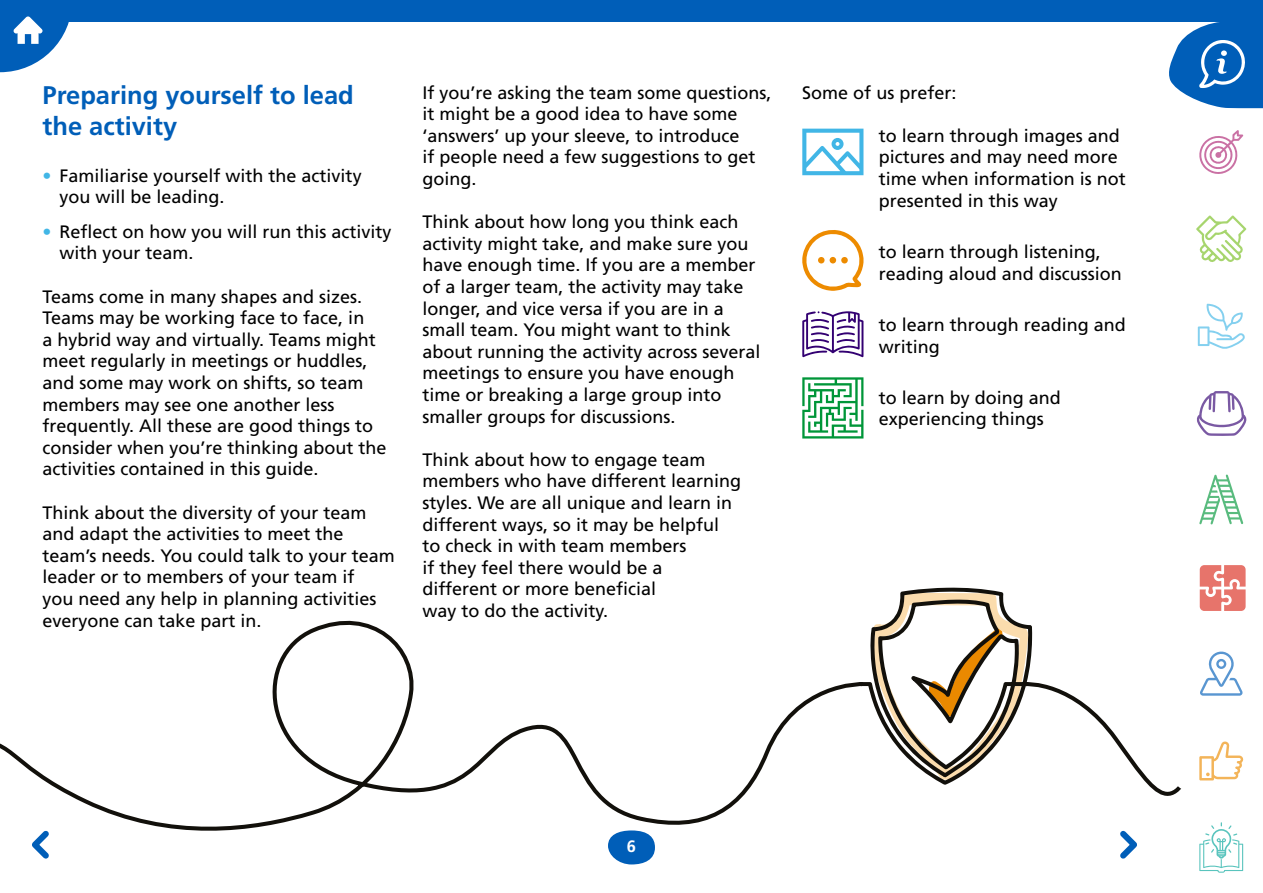
<style>
.page{position:relative;width:1263px;height:893px;background:#fff}
.page>*{position:absolute;margin:0;border:0;box-sizing:border-box;transform-origin:0 0}
.Case_Study_Header_3{font:700 25.5px/30.6px "Frutiger LT Std";color:#005eb8}
.Body_12pt_-_Black{font:18px/21.6px "Frutiger LT Std";color:#000}
.t1{font:700 16.5px "Frutiger LT Std";color:#fff}
.s1{color:#41b6e6}
.s2{color:#fff}
</style>
<div class="page">
<svg style="left:802px;top:230px;width:61px;height:61px"></svg>
<svg style="left:802px;top:311px;width:61px;height:46px"></svg>
<svg style="left:802px;top:377px;width:61px;height:62px"></svg>
<svg style="left:802px;top:129px;width:61px;height:46px"></svg>
<svg style="left:0;top:588px;width:1166px;height:243px"></svg>
<svg style="left:1166px;top:21px;width:97px;height:852px"></svg>
<svg style="left:608px;top:830px;width:47px;height:34px"></svg>
<svg style="left:26px;top:825px;width:28px;height:34px"></svg>
<svg style="left:1114px;top:825px;width:29px;height:34px"></svg>
<div style="left:0;top:0;width:1263px;height:21px;background:#005eb8"></div>
<svg style="left:0;top:16px;width:72px;height:56px"></svg>
<p class="Case_Study_Header_3" style="left:43px;top:80px;width:313px">Preparing yourself to lead the activity</p>
<p class="Body_12pt_-_Black" style="left:60px;top:165px;width:304px;text-indent:-17px"><span class="s1">•</span> Familiarise yourself with the activity you will be leading.</p>
<p class="Body_12pt_-_Black" style="left:60px;top:221px;width:334px;text-indent:-17px"><span class="s1">•</span> Reflect on how you will run this activity with your team.</p>
<p class="Body_12pt_-_Black" style="left:43px;top:286px;width:346px">Teams come in many shapes and sizes.<br>Teams may be working face to face, in<br>a hybrid way and virtually. Teams might meet regularly in meetings or huddles, and some may work on shifts, so team members may see one another less frequently. All these are good things to consider when you’re thinking about the activities contained in this guide.</p>
<p class="Body_12pt_-_Black" style="left:43px;top:502px;width:354px">Think about the diversity of your team and adapt the activities to meet the team’s needs. You could talk to your team leader or to members of your team if<br>you need any help in planning activities everyone can take part in.</p>
<p class="Body_12pt_-_Black" style="left:422px;top:82px;width:351px">If you’re asking the team some questions, it might be a good idea to have some ‘answers’ up your sleeve, to introduce<br>if people need a few suggestions to get going.</p>
<p class="Body_12pt_-_Black" style="left:422px;top:211px;width:340px">Think about how long you think each activity might take, and make sure you have enough time. If you are a member of a larger team, the activity may take longer, and vice versa if you are in a small team. You might want to think about running the activity across several meetings to ensure you have enough time or breaking a large group into smaller groups for discussions.</p>
<p class="Body_12pt_-_Black" style="left:422px;top:449px;width:320px">Think about how to engage team members who have different learning styles. We are all unique and learn in different ways, so it may be helpful to check in with team members<br>if they feel there would be a different or more beneficial<br>way to do the activity.</p>
<p class="Body_12pt_-_Black" style="left:802px;top:82px;width:156px">Some of us prefer:</p>
<p class="Body_12pt_-_Black" style="left:879px;top:125px;width:249px;text-indent:-17px"><span class="s2">•</span> to learn through images and pictures and may need more time when information is not presented in this way</p>
<p class="Body_12pt_-_Black" style="left:879px;top:241px;width:245px;text-indent:-17px"><span class="s2">•</span> to learn through listening, reading aloud and discussion</p>
<p class="Body_12pt_-_Black" style="left:879px;top:314px;width:249px;text-indent:-17px"><span class="s2">•</span> to learn through reading and writing</p>
<p class="Body_12pt_-_Black" style="left:862px;top:387px;width:201px;text-align:center"><span class="s2">•</span> to learn by doing and experiencing things</p>
<p class="t1" style="left:627px;top:837px;width:11px">6</p>
</div>
